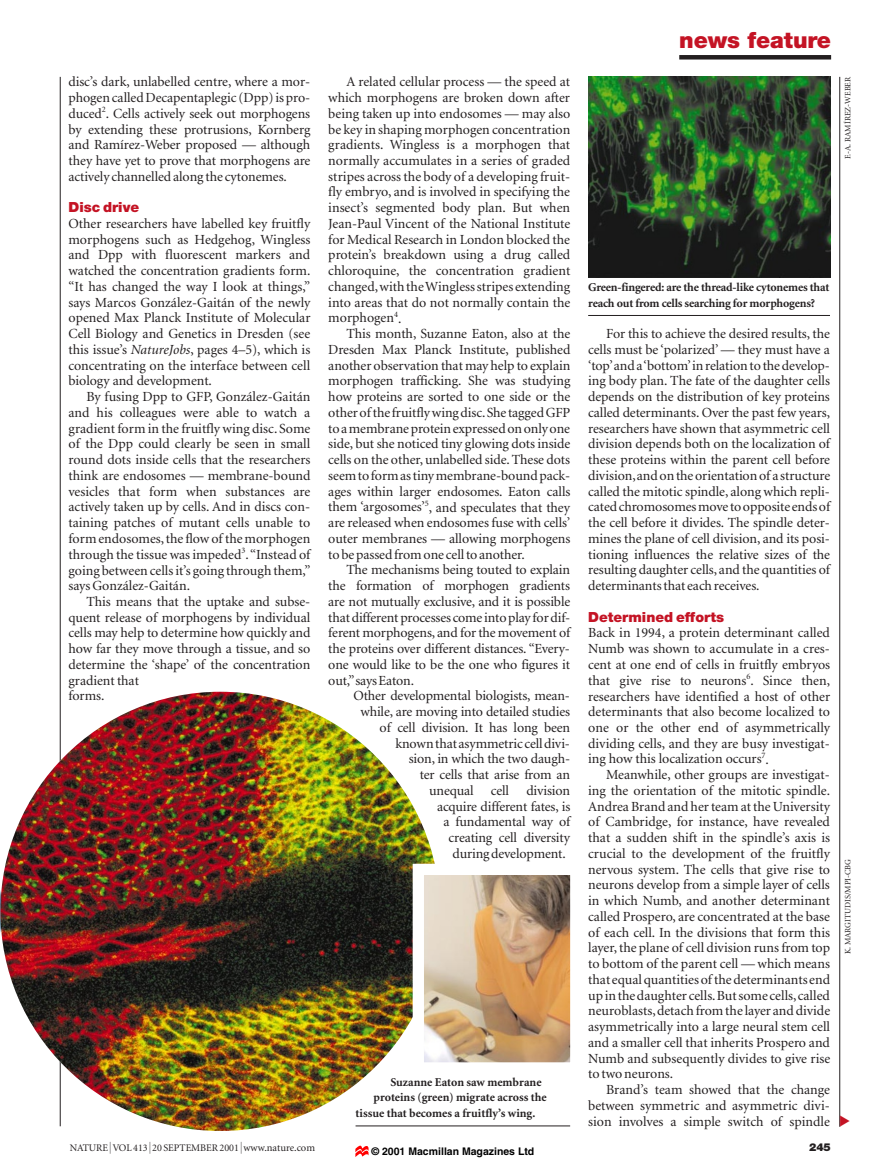
<style>
.page{position:relative;width:893px;height:1173px;background:#fff}
.page>*{position:absolute;margin:0;border:0;box-sizing:border-box;transform-origin:0 0}
.t1{font:900 22.5px "Helvetica Neue";letter-spacing:-.005em;color:#c41324}
.t2{font:13.95px/15.8px "Minion";letter-spacing:-.005em;color:#231f20;text-align:justify}
.t3{font:900 13.95px "Helvetica Neue";color:#c41324}
.t4{font:700 12px/15.8px "Minion";letter-spacing:-.01em;color:#231f20}
.t5{font:900 10.8px "Helvetica Neue";color:#231f20}
.t6{font:700 10.5px "Helvetica";color:#000}
.t7{font:10.2px "Minion";color:#231f20}
.t8{font:8.25px "Minion";color:#231f20}
.s1{font-style:italic}
.s2{font-family:"Unica SB";font-weight:300;font-size:12px}
.s3{font-size:10.5px}
</style>
<div class="page">
<hr style="left:839px;top:77px;width:1px;height:1050px;background:#231f20">
<hr style="left:60px;top:77px;width:1px;height:1049px;background:#231f20">
<hr style="left:588px;top:315px;width:242px;height:1px;background:#231f20">
<div style="left:679px;top:55px;width:152px;height:5px;background:#231f20"></div>
<img style="left:588px;top:77px;width:242px;height:200px">
<hr style="left:355px;top:1126px;width:215px;height:1px;background:#231f20">
<img style="left:0;top:890px;width:1px;height:43px">
<img style="left:0;top:692px;width:440px;height:439px;border-radius:50%">
<img style="left:424px;top:876px;width:145px;height:186px">
<svg style="left:355px;top:1146px;width:13px;height:11px"></svg>
<p class="t2" style="left:68px;top:75px;width:243px">disc’s dark, unlabelled centre, where a mor&shy;phogen called Decapentaplegic (Dpp) is pro&shy;duced<sup>2</sup>. Cells actively seek out morphogens by extending these protrusions, Kornberg and Ramírez-Weber proposed — although they have yet to prove that morphogens are actively channelled along the cytonemes.</p>
<p class="t3" style="left:68px;top:202px;width:72px">Disc drive</p>
<p class="t2" style="left:68px;top:217px;width:243px">Other researchers have labelled key fruitfly morphogens such as Hedgehog, Wingless and Dpp with fluorescent markers and watched the concentration gradients form. “It has changed the way I look at things,” says Marcos González-Gaitán of the newly opened Max Planck Institute of Molecular Cell Biology and Genetics in Dresden (see this issue’s <span class="s1">NatureJobs</span>, pages 4–5), which is concentrating on the interface between cell biology and development.</p>
<p class="t2" style="left:68px;top:390px;width:243px;text-indent:18px">By fusing Dpp to GFP, González-Gaitán and his colleagues were able to watch a gradient form in the fruitfly wing disc. Some of the Dpp could clearly be seen in small round dots inside cells that the researchers think are endosomes — membrane-bound vesicles that form when substances are actively taken up by cells. And in discs con&shy;taining patches of mutant cells unable to form endosomes,the flow of the morphogen through the tissue was impeded<sup>3</sup>.“Instead of going between cells it’s going through them,” says González-Gaitán.</p>
<p class="t2" style="left:68px;top:595px;width:243px;text-align:left;text-indent:18px">This means that the uptake and subse&shy;quent release of morphogens by individual cells may help to determine how quickly and how far they move through a tissue, and so determine the ‘shape’ of the concentration gradient that<br>forms.</p>
<p class="t2" style="left:328px;top:75px;width:243px;text-indent:18px">A related cellular process — the speed at which morphogens are broken down after being taken up into endosomes — may also be key in shaping morphogen concentration gradients. Wingless is a morphogen that normally accumulates in a series of graded stripes across the body of a developing fruit&shy;fly embryo, and is involved in specifying the insect’s segmented body plan. But when Jean-Paul Vincent of the National Institute for Medical Research in London blocked the protein’s breakdown using a drug called chloroquine, the concentration gradient changed,with the Wingless stripes extending into areas that do not normally contain the morphogen<sup>4</sup>.</p>
<p class="t2" style="left:328px;top:327px;width:243px;text-indent:18px">This month, Suzanne Eaton, also at the Dresden Max Planck Institute, published another observation that may help to explain morphogen trafficking. She was studying how proteins are sorted to one side or the other of the fruitfly wing disc.She tagged GFP to a membrane protein expressed on only one side, but she noticed tiny glowing dots inside cells on the other, unlabelled side. These dots seem to form as tiny membrane-bound pack&shy;ages within larger endosomes. Eaton calls them ‘argosomes’<sup>5</sup>, and speculates that they are released when endosomes fuse with cells’ outer membranes — allowing morphogens to be passed from one cell to another.</p>
<p class="t2" style="left:328px;top:563px;width:243px;text-indent:18px">The mechanisms being touted to explain the formation of morphogen gradients are not mutually exclusive, and it is possible that different processes come into play for dif&shy;ferent morphogens, and for the movement of the proteins over different distances. “Every&shy;one would like to be the one who figures it out,”says Eaton.</p>
<p class="t2" style="left:353px;top:689px;width:218px">Other developmental biologists, mean-</p>
<p class="t2" style="left:360px;top:705px;width:211px">while, are moving into detailed studies</p>
<p class="t2" style="left:379px;top:721px;width:192px">of cell division. It has long been</p>
<p class="t2" style="left:395px;top:737px;width:176px">known that asymmetric cell divi-</p>
<p class="t2" style="left:409px;top:752px;width:163px">sion, in which the two daugh-</p>
<p class="t2" style="left:420px;top:768px;width:152px">ter cells that arise from an</p>
<p class="t2" style="left:429px;top:784px;width:142px">unequal cell division</p>
<p class="t2" style="left:437px;top:800px;width:135px">acquire different fates, is</p>
<p class="t2" style="left:443px;top:815px;width:128px">a fundamental way of</p>
<p class="t2" style="left:448px;top:831px;width:123px">creating cell diversity</p>
<p class="t2" style="left:452px;top:847px;width:115px">during development.</p>
<p class="t4" style="left:390px;top:1075px;width:152px">Suzanne Eaton saw membrane</p>
<p class="t4" style="left:373px;top:1091px;width:175px">proteins (green) migrate across the</p>
<p class="t4" style="left:355px;top:1106px;width:181px">tissue that becomes a fruitfly’s wing.</p>
<h1 class="t1" style="left:679px;top:32px;width:153px">news feature</h1>
<p class="t4" style="left:588px;top:280px;width:243px">Green-fingered: are the thread-like cytonemes that reach out from cells searching for morphogens?</p>
<p class="t2" style="left:588px;top:327px;width:243px;text-indent:18px">For this to achieve the desired results, the cells must be ‘polarized’ — they must have a ‘top’and a ‘bottom’in relation to the develop&shy;ing body plan. The fate of the daughter cells depends on the distribution of key proteins called determinants. Over the past few years, researchers have shown that asymmetric cell division depends both on the localization of these proteins within the parent cell before division,and on the orientation of a structure called the mitotic spindle, along which repli&shy;cated chromosomes move to opposite ends of the cell before it divides. The spindle deter&shy;mines the plane of cell division, and its posi&shy;tioning influences the relative sizes of the resulting daughter cells, and the quantities of determinants that each receives.</p>
<p class="t3" style="left:588px;top:612px;width:137px">Determined efforts</p>
<p class="t2" style="left:588px;top:626px;width:243px">Back in 1994, a protein determinant called Numb was shown to accumulate in a cres&shy;cent at one end of cells in fruitfly embryos that give rise to neurons<sup>6</sup>. Since then, researchers have identified a host of other determinants that also become localized to one or the other end of asymmetrically dividing cells, and they are busy investigat&shy;ing how this localization occurs<sup>7</sup>.</p>
<p class="t2" style="left:588px;top:768px;width:243px;text-indent:18px">Meanwhile, other groups are investigat&shy;ing the orientation of the mitotic spindle.<br>Andrea Brand and her team at the University of Cambridge, for instance, have revealed that a sudden shift in the spindle’s axis is crucial to the development of the fruitfly nervous system. The cells that give rise to neurons develop from a simple layer of cells in which Numb, and another determinant called Prospero, are concentrated at the base of each cell. In the divisions that form this layer, the plane of cell division runs from top to bottom of the parent cell — which means that equal quantities of the determinants end up in the daughter cells.But some cells,called neuroblasts,detach from the layer and divide asymmetrically into a large neural stem cell and a smaller cell that inherits Prospero and Numb and subsequently divides to give rise to two neurons.</p>
<p class="t2" style="left:588px;top:1083px;width:243px;text-indent:18px">Brand’s team showed that the change between symmetric and asymmetric divi&shy;sion involves a simple switch of spindle</p>
<p class="t7" style="left:70px;top:1143px;width:246px">NATURE<span class="s2">|</span> VOL 413 <span class="s2">|</span> 20 SEPTEMBER 2001 <span class="s2">|</span> <span class="s3">www.nature.com</span></p>
<p class="t5" style="left:809px;top:1143px;width:23px">245</p>
<p class="t6" style="left:371px;top:1148px;width:164px">© 2001 Macmillan Magazines Ltd</p>
<p class="t8" style="left:844px;top:159px;width:84px;rotate:-90deg">F.-A. RAMÍREZ-WEBER</p>
<p class="t8" style="left:844px;top:954px;width:97px;rotate:-90deg">K. MARGITUDIS/MPI-CBG</p>
</div>
